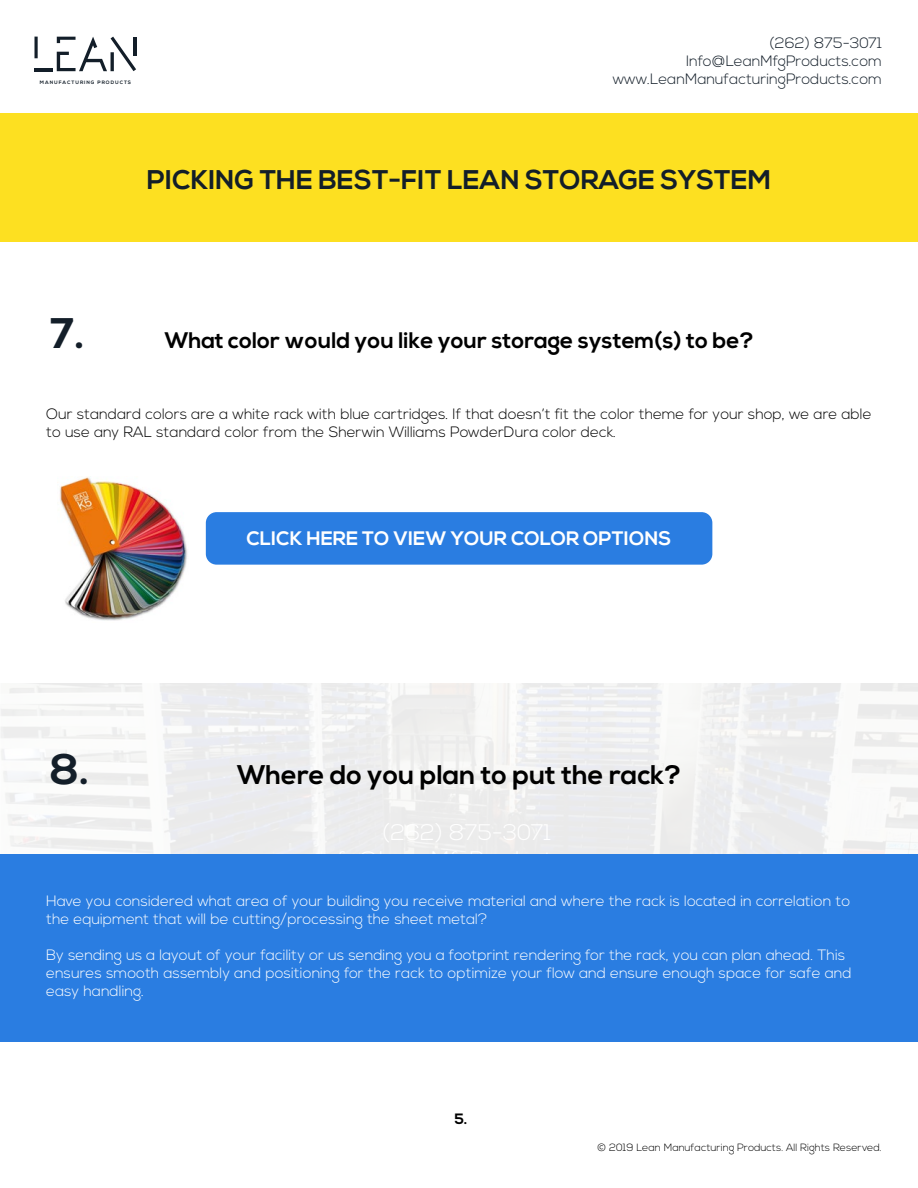
<style>
.page{position:relative;width:918px;height:1188px;background:#fff}
.page>*{position:absolute;margin:0;border:0;box-sizing:border-box;transform-origin:0 0}
.t1{font:700 42.75px "Nexa";color:#131e29}
.t2{font:700 27px "Nexa";color:#131e29}
.t3{font:700 27px "Nexa";color:#000}
.t4{font:700 22.5px "Nexa";color:#000}
.t5{font:700 19.5px "Nexa";color:#fff}
.t6{font:300 15px/18px "Nexa";color:#fff}
.t7{font:300 15px/18px "Nexa";color:#000}
.t8{font:300 15px/18px "Nexa";color:#131e29;text-align:right}
.t9{font:700 15px "Nexa";color:#000}
.t10{font:300 10.5px "Nexa";color:#000}
.t11{font:700 4.8px "Nexa";letter-spacing:.2em;color:#131e29}
.s1{font-size:42.75px;color:#131e29}
</style>
<div class="page">
<div style="left:0;top:678px;width:918px;height:176px;background:linear-gradient(to right,#f2f2f3,#f0f0f0)"></div>
<div style="left:206px;top:512px;width:506px;height:53px;background:#2a7de1;border-radius:11px"></div>
<svg style="left:34px;top:37px;width:4px;height:21px"></svg>
<hr style="left:34px;top:68px;width:19px;height:3px;background:#131e29">
<svg style="left:57px;top:37px;width:79px;height:34px"></svg>
<hr style="left:133px;top:37px;width:3px;height:19px;background:#131e29">
<div style="left:0;top:113px;width:918px;height:129px;background:#fde021"></div>
<div style="left:0;top:854px;width:918px;height:188px;background:#2a7de1"></div>
<img style="left:60px;top:477px;width:127px;height:144px">
<p class="t11" style="left:40px;top:79px;width:93px">MANUFACTURING PRODUCTS</p>
<p class="t8" style="left:613px;top:35px;width:271px">(262) 875-3071<br>Info@LeanMfgProducts.com www.LeanManufacturingProducts.com</p>
<h2 class="t2" style="left:147px;top:165px;width:626px">PICKING THE BEST-FIT LEAN STORAGE SYSTEM</h2>
<h3 class="t4" style="left:50px;top:327px;width:705px"><span class="s1">7.</span> What color would you like your storage system(s) to be?</h3>
<p class="t7" style="left:46px;top:406px;width:827px">Our standard colors are a white rack with blue cartridges. If that doesn’t fit the color theme for your shop, we are able to use any RAL standard color from the Sherwin Williams PowderDura color deck.</p>
<h3 class="t5" style="left:247px;top:527px;width:426px">CLICK HERE TO VIEW YOUR COLOR OPTIONS</h3>
<h1 class="t1" style="left:50px;top:745px;width:41px">8.</h1>
<h2 class="t3" style="left:237px;top:759px;width:446px">Where do you plan to put the rack?</h2>
<p class="t6" style="left:46px;top:893px;width:806px">Have you considered what area of your building you receive material and where the rack is located in correlation to the equipment that will be cutting/processing the sheet metal?</p>
<p class="t6" style="left:46px;top:947px;width:807px">By sending us a layout of your facility or us sending you a footprint rendering for the rack, you can plan ahead. This ensures smooth assembly and positioning for the rack to optimize your flow and ensure enough space for safe and easy handling.</p>
<p class="t9" style="left:454px;top:1110px;width:15px">5.</p>
<p class="t10" style="left:597px;top:1142px;width:286px">© 2019 Lean Manufacturing Products. All Rights Reserved.</p>
</div>
